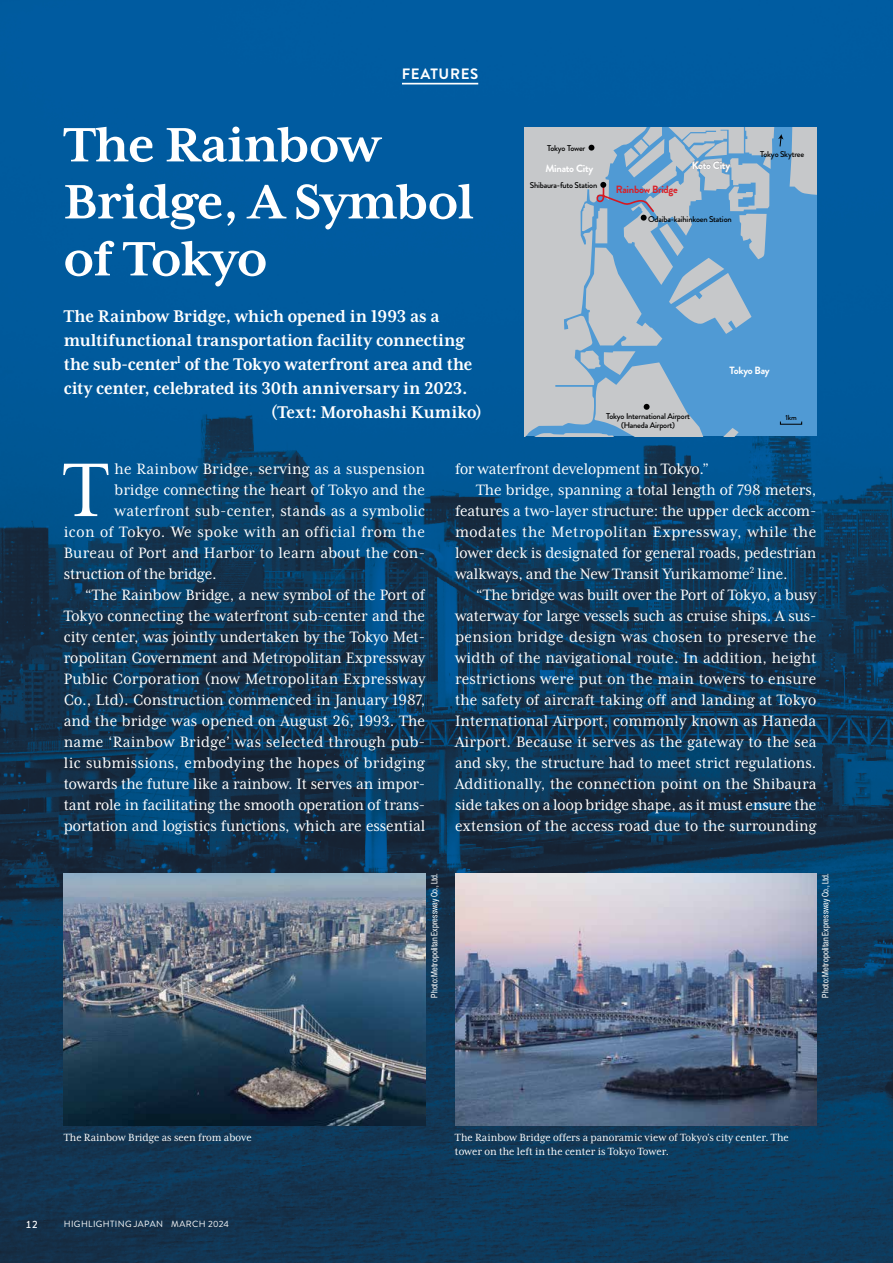
<style>
.page{position:relative;width:893px;height:1263px;background:#fff}
.page>*{position:absolute;margin:0;border:0;box-sizing:border-box;transform-origin:0 0}
.t1{font:87.3px "Mrs Eaves XL Serif Nar OT";color:#fff}
.t2{font:700 55.5px/57px "Mrs Eaves XL Serif OT";letter-spacing:-.01em;color:#fff}
.t3{font:700 19.5px "Mrs Eaves XL Serif Nar OT";letter-spacing:-.01em;color:#fff}
.t4{font:17.25px "Mrs Eaves XL Serif Nar OT";color:#fff}
.t5{font:17.25px "Mrs Eaves XL Serif Nar OT";letter-spacing:.02em;color:#fff}
.t6{font:17.25px "Mrs Eaves XL Serif Nar OT";letter-spacing:.03em;color:#fff}
.t7{font:17.25px "Mrs Eaves XL Serif Nar OT";letter-spacing:.025em;color:#fff}
.t8{font:700 15px "Brandon Grotesque";letter-spacing:.04em;color:#fff}
.t9{font:12px/13.5px "Mrs Eaves XL Serif Nar OT";color:#fff}
.t10{font:700 10.5px "Brandon Grotesque";letter-spacing:-.025em;color:#fff}
.t11{font:700 10.5px "Brandon Grotesque";letter-spacing:-.025em;color:#da2027}
.t12{font:500 10.5px "Brandon Grotesque";color:#fff}
.t13{font:condensed 9px "Helvetica Now Display";letter-spacing:.015em;color:#fff}
.t14{font:9px "Brandon Grotesque";letter-spacing:.04em;color:#fff}
.t15{font:500 8.4px/9.4px "Brandon Grotesque";letter-spacing:-.025em;color:#000;text-align:center}
.t16{font:500 7.35px "Brandon Grotesque";color:#000}
</style>
<div class="page">
<img style="left:0;top:0;width:893px;height:1263px">
<svg style="left:525px;top:128px;width:291px;height:308px;background:#8db1ce"></svg>
<hr style="left:402px;top:83px;width:76px;height:1px;background:#fff">
<img style="left:455px;top:873px;width:361px;height:252px">
<img style="left:64px;top:873px;width:361px;height:252px">
<p class="t8" style="left:402px;top:63px;width:78px">FEATURES</p>
<h2 class="t2" style="left:64px;top:117px;width:412px">The Rainbow<br>Bridge, A Symbol of Tokyo</h2>
<p class="t3" style="left:64px;top:305px;width:377px">The Rainbow Bridge, which opened in 1993 as a</p>
<p class="t3" style="left:64px;top:329px;width:402px">multifunctional transportation facility connecting</p>
<p class="t3" style="left:64px;top:353px;width:410px">the sub-center<sup>1</sup> of the Tokyo waterfront area and the</p>
<p class="t3" style="left:64px;top:377px;width:405px">city center, celebrated its 30th anniversary in 2023.</p>
<p class="t3" style="left:271px;top:401px;width:212px">(Text: Morohashi Kumiko)</p>
<p class="t15" style="left:547px;top:143px;width:40px">Tokyo Tower</p>
<p class="t10" style="left:545px;top:161px;width:49px">Minato City</p>
<p class="t10" style="left:692px;top:158px;width:40px">Koto City</p>
<p class="t15" style="left:530px;top:180px;width:69px">Shibaura-futo Station</p>
<p class="t11" style="left:616px;top:182px;width:63px">Rainbow Bridge</p>
<p class="t15" style="left:648px;top:214px;width:85px">Odaiba-kaihinkoen Station</p>
<p class="t15" style="left:760px;top:149px;width:46px">Tokyo Skytree</p>
<p class="t15" style="left:606px;top:411px;width:86px">Tokyo International Airport (Haneda Airport)</p>
<p class="t10" style="left:730px;top:363px;width:42px">Tokyo Bay</p>
<p class="t16" style="left:785px;top:412px;width:13px">1km</p>
<h1 class="t1" style="left:64px;top:443px;width:46px">T</h1>
<p class="t4" style="left:115px;top:460px;width:312px">he Rainbow Bridge, serving as a suspension</p>
<p class="t4" style="left:115px;top:481px;width:312px">bridge connecting the heart of Tokyo and the</p>
<p class="t4" style="left:115px;top:502px;width:312px">waterfront sub-center, stands as a symbolic</p>
<p class="t7" style="left:64px;top:523px;width:363px">icon of Tokyo. We spoke with an official from the</p>
<p class="t4" style="left:64px;top:544px;width:363px">Bureau of Port and Harbor to learn about the con-</p>
<p class="t4" style="left:64px;top:564px;width:155px">struction of the bridge.</p>
<p class="t4" style="left:85px;top:585px;width:342px">“The Rainbow Bridge, a new symbol of the Port of</p>
<p class="t4" style="left:64px;top:606px;width:363px">Tokyo connecting the waterfront sub-center and the</p>
<p class="t4" style="left:64px;top:627px;width:363px">city center, was jointly undertaken by the Tokyo Met-</p>
<p class="t4" style="left:64px;top:648px;width:363px">ropolitan Government and Metropolitan Expressway</p>
<p class="t4" style="left:64px;top:669px;width:363px">Public Corporation (now Metropolitan Expressway</p>
<p class="t4" style="left:64px;top:690px;width:363px">Co., Ltd). Construction commenced in January 1987,</p>
<p class="t4" style="left:64px;top:711px;width:363px">and the bridge was opened on August 26, 1993. The</p>
<p class="t4" style="left:64px;top:732px;width:363px">name ‘Rainbow Bridge’ was selected through pub-</p>
<p class="t5" style="left:64px;top:753px;width:363px">lic submissions, embodying the hopes of bridging</p>
<p class="t4" style="left:64px;top:774px;width:363px">towards the future like a rainbow. It serves an impor-</p>
<p class="t4" style="left:64px;top:795px;width:363px">tant role in facilitating the smooth operation of trans-</p>
<p class="t4" style="left:64px;top:816px;width:363px">portation and logistics functions, which are essential</p>
<p class="t4" style="left:455px;top:460px;width:256px">for waterfront development in Tokyo.”</p>
<p class="t4" style="left:476px;top:481px;width:342px">The bridge, spanning a total length of 798 meters,</p>
<p class="t4" style="left:455px;top:502px;width:363px">features a two-layer structure: the upper deck accom-</p>
<p class="t6" style="left:455px;top:523px;width:363px">modates the Metropolitan Expressway, while the</p>
<p class="t4" style="left:455px;top:544px;width:363px">lower deck is designated for general roads, pedestrian</p>
<p class="t4" style="left:455px;top:564px;width:334px">walkways, and the New Transit Yurikamome<sup>2</sup> line.</p>
<p class="t4" style="left:476px;top:586px;width:342px">“The bridge was built over the Port of Tokyo, a busy</p>
<p class="t4" style="left:455px;top:607px;width:363px">waterway for large vessels such as cruise ships. A sus-</p>
<p class="t5" style="left:455px;top:628px;width:363px">pension bridge design was chosen to preserve the</p>
<p class="t4" style="left:455px;top:649px;width:363px">width of the navigational route. In addition, height</p>
<p class="t4" style="left:455px;top:669px;width:363px">restrictions were put on the main towers to ensure</p>
<p class="t4" style="left:455px;top:690px;width:363px">the safety of aircraft taking off and landing at Tokyo</p>
<p class="t4" style="left:455px;top:711px;width:363px">International Airport, commonly known as Haneda</p>
<p class="t4" style="left:455px;top:732px;width:363px">Airport. Because it serves as the gateway to the sea</p>
<p class="t4" style="left:455px;top:753px;width:363px">and sky, the structure had to meet strict regulations.</p>
<p class="t4" style="left:455px;top:774px;width:363px">Additionally, the connection point on the Shibaura</p>
<p class="t4" style="left:455px;top:795px;width:363px">side takes on a loop bridge shape, as it must ensure the</p>
<p class="t4" style="left:455px;top:816px;width:363px">extension of the access road due to the surrounding</p>
<p class="t13" style="left:428px;top:997px;width:126px;rotate:-90deg">Photo: Metropolitan Expressway Co., Ltd.</p>
<p class="t13" style="left:819px;top:997px;width:126px;rotate:-90deg">Photo: Metropolitan Expressway Co., Ltd.</p>
<p class="t9" style="left:64px;top:1131px;width:195px">The Rainbow Bridge as seen from above　</p>
<p class="t9" style="left:455px;top:1131px;width:335px">The Rainbow Bridge offers a panoramic view of Tokyo’s city center. The tower on the left in the center is Tokyo Tower.</p>
<p class="t12" style="left:26px;top:1217px;width:14px">12</p>
<p class="t14" style="left:64px;top:1218px;width:167px">HIGHLIGHTING JAPAN MARCH 2024</p>
</div>
